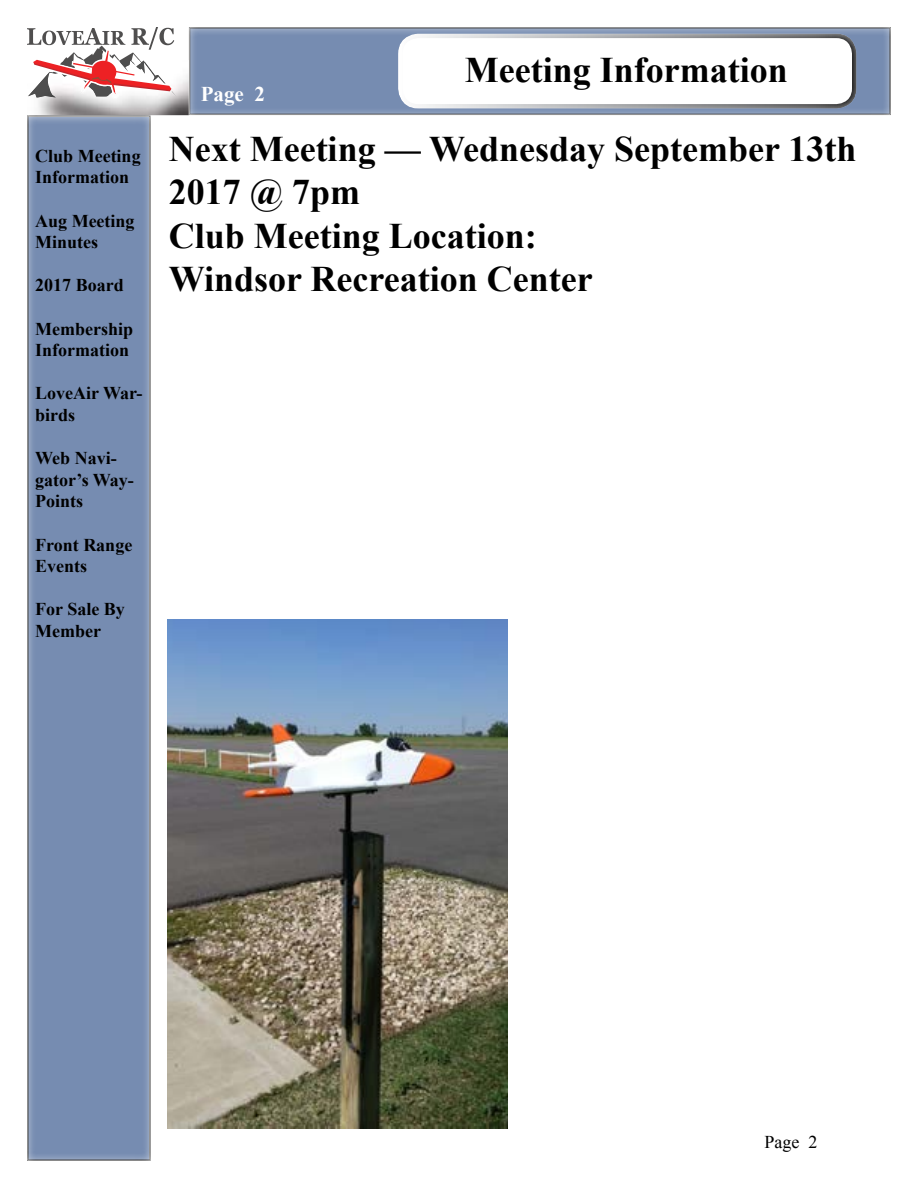
<style>
.page{position:relative;width:918px;height:1188px;background:#fff}
.page>*{position:absolute;margin:0;border:0;box-sizing:border-box;transform-origin:0 0}
.t1{font:700 36px/43.2px "Times New Roman";color:#000}
.t2{font:700 21px "Times New Roman";color:#fff}
.t3{font:700 18px/21.6px "Times New Roman";color:#000}
.t4{font:18px "Times New Roman";color:#000}
</style>
<div class="page">
<div style="left:176px;top:16px;width:727px;height:101px;background:#fff;opacity:.75"></div>
<img style="left:38px;top:60px;width:151px;height:55px">
<svg style="left:27px;top:27px;width:150px;height:72px"></svg>
<div style="left:99px;top:72px;width:9px;height:8px;background:#ed2124;border-radius:50%"></div>
<div style="left:386px;top:23px;width:484px;height:87px;background:#fff;opacity:.75"></div>
<div style="left:14px;top:105px;width:151px;height:1056px;background:#fff;opacity:.75"></div>
<img style="left:168px;top:619px;width:340px;height:510px">
<p class="t3" style="left:35px;top:145px;width:107px">Club Meeting<br>Information</p>
<p class="t3" style="left:35px;top:209px;width:101px">Aug Meeting<br>Minutes</p>
<p class="t3" style="left:35px;top:274px;width:90px">2017 Board</p>
<p class="t3" style="left:35px;top:317px;width:99px">Membership<br>Information</p>
<p class="t3" style="left:35px;top:382px;width:109px">LoveAir War&shy;birds</p>
<p class="t3" style="left:35px;top:447px;width:100px">Web Navi&shy;gator’s Way-<br>Points</p>
<p class="t3" style="left:35px;top:533px;width:99px">Front Range<br>Events</p>
<p class="t3" style="left:35px;top:598px;width:91px">For Sale By<br>Member</p>
<h1 class="t1" style="left:169px;top:30px;width:689px;line-height:78.9px;text-indent:296px">Meeting Information<br>Next Meeting — Wednesday September 13th</h1>
<h1 class="t1" style="left:169px;top:170px;width:425px">2017 @ 7pm<br>Club Meeting Location:<br>Windsor Recreation Center</h1>
<p class="t2" style="left:201px;top:79px;width:66px">Page 2</p>
<p class="t4" style="left:764px;top:1129px;width:54px">Page 2</p>
</div>
